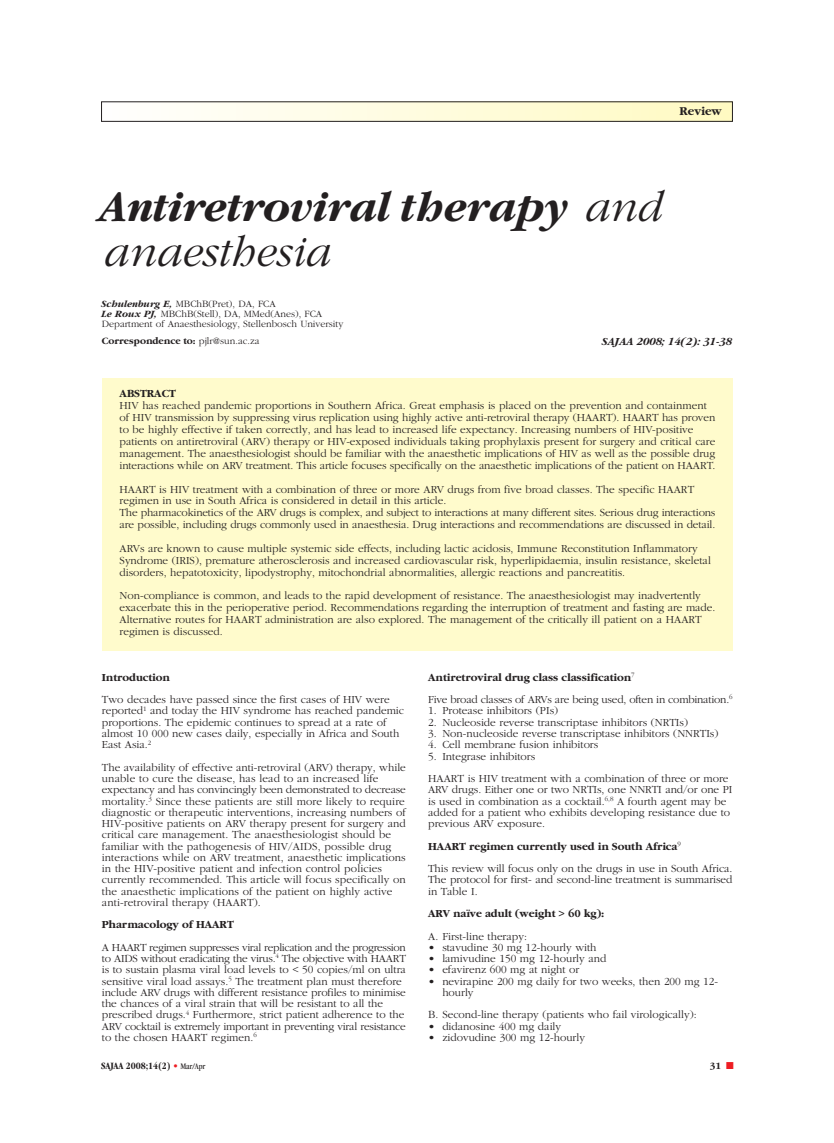
<style>
.page{position:relative;width:834px;height:1143px;background:#fff}
.page>*{position:absolute;margin:0;border:0;box-sizing:border-box;transform-origin:0 0}
.t1{font:italic 700 45px/45px "Garamond";letter-spacing:-.01em;color:#231f20}
.t2{font:700 12.5px "Garamond";color:#231f20}
.t3{font:300 11.25px/11.2px "Garamond";color:#231f20}
.t4{font:300 11.25px/22.5px "Garamond";letter-spacing:-.02em;color:#231f20}
.t5{font:700 11.25px "Garamond";color:#231f20}
.t6{font:italic 700 11.25px "Garamond";color:#231f20}
.t7{font:300 10px/10px "Garamond";color:#231f20}
.t8{font:700 10px "Garamond";color:#231f20}
.t9{font:700 condensed 10px "Garamond";letter-spacing:-.005em;color:#231f20}
.s1{font-weight:300}
.s2{font-weight:700;font-style:italic}
.s3{font-weight:700}
.s4{color:#ee1d23}
.s5{font-weight:400;font-size:8.75px}
</style>
<div class="page">
<div style="left:102px;top:102px;width:630px;height:19px;background:linear-gradient(to right,#fffefe,#fffac2)"></div>
<div style="left:102px;top:378px;width:631px;height:272px;background:#fffbcc"></div>
<p class="t2" style="left:679px;top:106px;width:44px">Review</p>
<h1 class="t1" style="left:102px;top:188px;width:560px">Antiretroviral therapy <span class="s1">and anaesthesia</span></h1>
<p class="t7" style="left:102px;top:299px;width:243px"><span class="s2">Schulenburg E,</span> MBChB(Pret), DA, FCA<br><span class="s2">Le Roux PJ,</span> MBChB(Stell), DA, MMed(Anes), FCA<br>Department of Anaesthesiology, Stellenbosch University</p>
<p class="t8" style="left:102px;top:337px;width:159px">Correspondence to: <span class="s1">pjlr@sun.ac.za</span></p>
<p class="t6" style="left:602px;top:337px;width:132px">SAJAA 2008; 14(2): 31-38</p>
<p class="t5" style="left:120px;top:389px;width:58px">ABSTRACT</p>
<p class="t3" style="left:120px;top:401px;width:597px;line-height:11.9px">HIV has reached pandemic proportions in Southern Africa. Great emphasis is placed on the prevention and containment of HIV transmission by suppressing virus replication using highly active anti-retroviral therapy (HAART). HAART has proven to be highly effective if taken correctly, and has lead to increased life expectancy. Increasing numbers of HIV-positive patients on antiretroviral (ARV) therapy or HIV-exposed individuals taking prophylaxis present for surgery and critical care management. The anaesthesiologist should be familiar with the anaesthetic implications of HIV as well as the possible drug interactions while on ARV treatment. This article focuses specifically on the anaesthetic implications of the patient on HAART.</p>
<p class="t3" style="left:120px;top:484px;width:597px;line-height:11.9px">HAART is HIV treatment with a combination of three or more ARV drugs from five broad classes. The specific HAART regimen in use in South Africa is considered in detail in this article.<br>The pharmacokinetics of the ARV drugs is complex, and subject to interactions at many different sites. Serious drug interactions are possible, including drugs commonly used in anaesthesia. Drug interactions and recommendations are discussed in detail.</p>
<p class="t3" style="left:120px;top:543px;width:593px;line-height:11.9px">ARVs are known to cause multiple systemic side effects, including lactic acidosis, Immune Reconstitution Inflammatory<br>Syndrome (IRIS), premature atherosclerosis and increased cardiovascular risk, hyperlipidaemia, insulin resistance, skeletal disorders, hepatotoxicity, lipodystrophy, mitochondrial abnormalities, allergic reactions and pancreatitis.</p>
<p class="t3" style="left:120px;top:591px;width:597px;line-height:11.9px">Non-compliance is common, and leads to the rapid development of resistance. The anaesthesiologist may inadvertently exacerbate this in the perioperative period. Recommendations regarding the interruption of treatment and fasting are made.<br>Alternative routes for HAART administration are also explored. The management of the critically ill patient on a HAART regimen is discussed.</p>
<p class="t5" style="left:102px;top:672px;width:70px">Introduction</p>
<p class="t3" style="left:102px;top:695px;width:304px">Two decades have passed since the first cases of HIV were reported<sup>1</sup> and today the HIV syndrome has reached pandemic proportions. The epidemic continues to spread at a rate of almost 10 000 new cases daily, especially in Africa and South East Asia.<sup>2</sup></p>
<p class="t3" style="left:102px;top:762px;width:305px">The availability of effective anti-retroviral (ARV) therapy, while unable to cure the disease, has lead to an increased life expectancy and has convincingly been demonstrated to decrease mortality.<sup>3</sup> Since these patients are still more likely to require diagnostic or therapeutic interventions, increasing numbers of HIV-positive patients on ARV therapy present for surgery and critical care management. The anaesthesiologist should be familiar with the pathogenesis of HIV/AIDS, possible drug interactions while on ARV treatment, anaesthetic implications in the HIV-positive patient and infection control policies currently recommended. This article will focus specifically on the anaesthetic implications of the patient on highly active anti-retroviral therapy (HAART).</p>
<p class="t5" style="left:102px;top:920px;width:133px">Pharmacology of HAART</p>
<p class="t3" style="left:102px;top:942px;width:305px">A HAART regimen suppresses viral replication and the progression to AIDS without eradicating the virus.<sup>4</sup> The objective with HAART is to sustain plasma viral load levels to &lt; 50 copies/ml on ultra sensitive viral load assays.<sup>5</sup> The treatment plan must therefore include ARV drugs with different resistance profiles to minimise the chances of a viral strain that will be resistant to all the prescribed drugs.<sup>4</sup> Furthermore, strict patient adherence to the ARV cocktail is extremely important in preventing viral resistance to the chosen HAART regimen.<sup>6</sup></p>
<p class="t4" style="left:428px;top:666px;width:306px"><span class="s3">Antiretroviral drug class classification</span><sup>7<br></sup>Five broad classes of ARVs are being used, often in combination.<sup>6</sup></p>
<p class="t3" style="left:428px;top:706px;width:132px">1. Protease inhibitors (PIs)</p>
<p class="t3" style="left:428px;top:717px;width:261px">2. Nucleoside reverse transcriptase inhibitors (NRTIs)</p>
<p class="t3" style="left:428px;top:728px;width:292px">3. Non-nucleoside reverse transcriptase inhibitors (NNRTIs)</p>
<p class="t3" style="left:428px;top:740px;width:172px">4. Cell membrane fusion inhibitors</p>
<p class="t3" style="left:428px;top:745px;width:302px;line-height:22.5px">5. Integrase inhibitors<br>HAART is HIV treatment with a combination of three or more</p>
<p class="t3" style="left:428px;top:785px;width:306px">ARV drugs. Either one or two NRTIs, one NNRTI and/or one PI is used in combination as a cocktail.<sup>6,8</sup> A fourth agent may be added for a patient who exhibits developing resistance due to previous ARV exposure.</p>
<p class="t3" style="left:428px;top:835px;width:306px;line-height:22.5px"><span class="s3">HAART regimen currently used in South Africa</span><sup>9<br></sup>This review will focus only on the drugs in use in South Africa.</p>
<p class="t3" style="left:428px;top:875px;width:306px">The protocol for first- and second-line treatment is summarised in Table I.</p>
<p class="t5" style="left:428px;top:909px;width:178px">ARV naïve adult (weight &gt; 60 kg):</p>
<p class="t3" style="left:428px;top:931px;width:100px">A. First-line therapy:</p>
<p class="t3" style="left:428px;top:942px;width:170px">• stavudine 30 mg 12-hourly with</p>
<p class="t3" style="left:428px;top:953px;width:180px">• lamivudine 150 mg 12-hourly and</p>
<p class="t3" style="left:428px;top:965px;width:153px">• efavirenz 600 mg at night or</p>
<p class="t3" style="left:442px;top:976px;width:277px;text-indent:-14px">• nevirapine 200 mg daily for two weeks, then 200 mg 12- hourly</p>
<p class="t3" style="left:428px;top:1010px;width:270px">B. Second-line therapy (patients who fail virologically):</p>
<p class="t3" style="left:428px;top:1021px;width:134px">• didanosine 400 mg daily</p>
<p class="t3" style="left:428px;top:1032px;width:158px">• zidovudine 300 mg 12-hourly</p>
<p class="t9" style="left:101px;top:1062px;width:106px">SAJAA 2008;14(2) <span class="s4">•</span> <span class="s5">Mar/Apr</span></p>
<p class="t8" style="left:710px;top:1061px;width:25px">31 <span class="s4">■</span></p>
</div>
